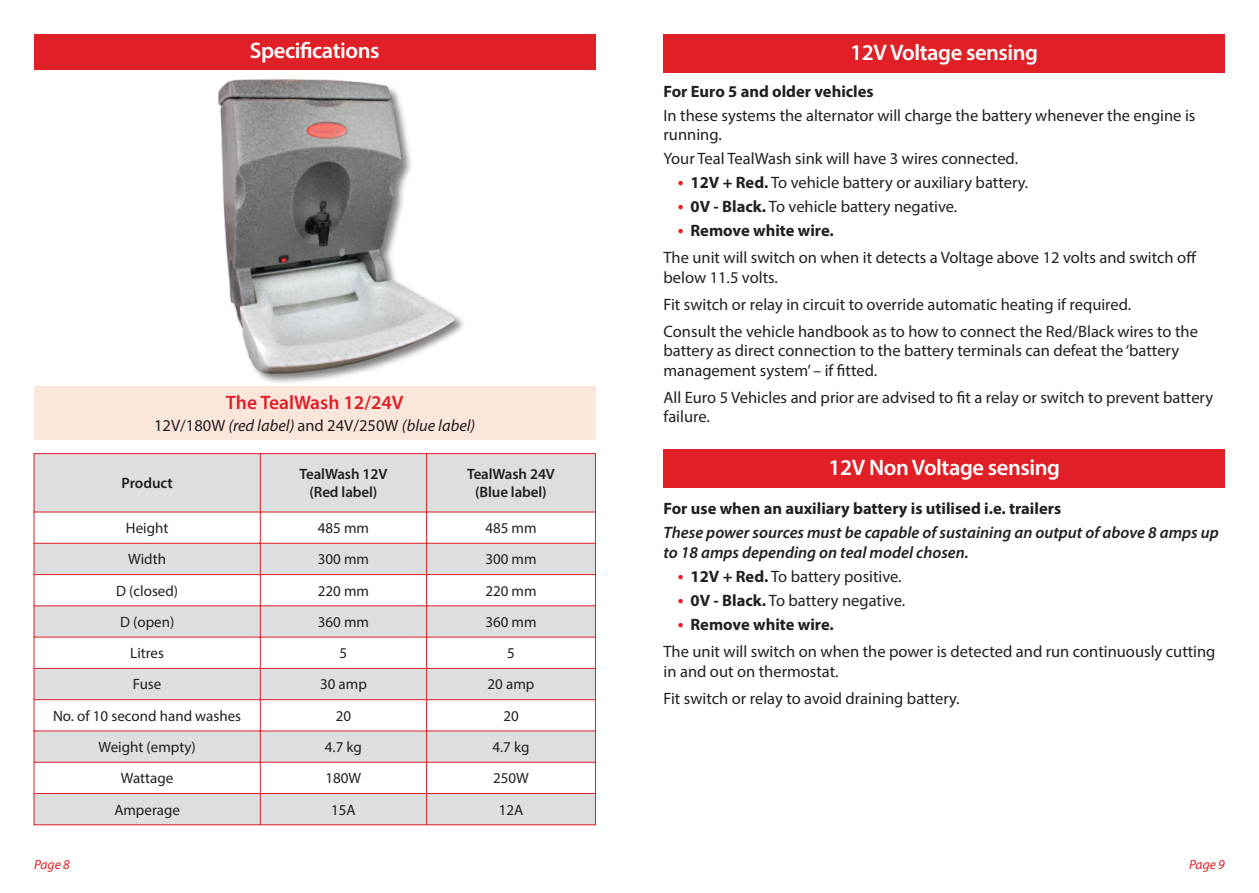
<style>
.page{position:relative;width:1259px;height:893px;background:#fff}
.page>*{position:absolute;margin:0;border:0;box-sizing:border-box;transform-origin:0 0}
.t1{font:600 22.5px "Myriad Pro";letter-spacing:-.02em;color:#fff}
.t2{font:600 19.5px "Myriad Pro";color:#e01f26}
.t3{font:16.5px/27px "Myriad Pro";color:#231f20}
.t4{font:italic 600 16.5px/19.5px "Myriad Pro";color:#231f20}
.t5{font:700 16.5px "Myriad Pro";color:#231f20}
.t6{font:italic 16.5px "Myriad Pro";color:#231f20}
.t7{font:15px "Myriad Pro";color:#231f20}
.t8{font:600 15px/18px "Myriad Pro";letter-spacing:-.005em;color:#231f20;text-align:center}
.t9{font:italic 13.5px "Myriad Pro";color:#e11f26}
.s1{font-weight:600;font-size:18.75px;color:#e01f26}
.s2{font-weight:700}
.s3{font-style:normal}
</style>
<div class="page">
<div style="left:34px;top:386px;width:561px;height:54px;background:#fbe6dc"></div>
<div style="left:35px;top:454px;width:560px;height:58px;background:#dddee0"></div>
<svg style="left:35px;top:513px;width:560px;height:280px"></svg>
<div style="left:34px;top:793px;width:561px;height:32px;background:#dddee0"></div>
<hr style="left:34px;top:453px;width:1px;height:372px;background:#e01f26">
<hr style="left:595px;top:453px;width:1px;height:372px;background:#e01f26">
<hr style="left:260px;top:454px;width:1px;height:371px;background:#e01f26">
<hr style="left:426px;top:454px;width:1px;height:371px;background:#e01f26">
<hr style="left:34px;top:453px;width:561px;height:1px;background:#e01f26">
<hr style="left:34px;top:512px;width:561px;height:1px;background:#e01f26">
<hr style="left:34px;top:543px;width:561px;height:1px;background:#e01f26">
<hr style="left:34px;top:574px;width:561px;height:1px;background:#e01f26">
<hr style="left:34px;top:605px;width:561px;height:1px;background:#e01f26">
<hr style="left:34px;top:637px;width:561px;height:1px;background:#e01f26">
<hr style="left:34px;top:668px;width:561px;height:1px;background:#e01f26">
<hr style="left:34px;top:699px;width:561px;height:1px;background:#e01f26">
<hr style="left:34px;top:730px;width:561px;height:1px;background:#e01f26">
<hr style="left:34px;top:762px;width:561px;height:1px;background:#e01f26">
<hr style="left:34px;top:793px;width:561px;height:1px;background:#e01f26">
<hr style="left:34px;top:824px;width:561px;height:1px;background:#e01f26">
<div style="left:34px;top:34px;width:561px;height:36px;background:#e01f26"></div>
<div style="left:663px;top:34px;width:562px;height:38px;background:#e01f26"></div>
<div style="left:663px;top:450px;width:562px;height:38px;background:#e01f26"></div>
<img style="left:218px;top:79px;width:246px;height:304px">
<img style="left:219px;top:80px;width:235px;height:293px">
<h1 class="t1" style="left:250px;top:42px;width:131px">Specifications</h1>
<h1 class="t1" style="left:850px;top:43px;width:189px">12V Voltage sensing</h1>
<p class="t5" style="left:663px;top:84px;width:212px">For Euro 5 and older vehicles</p>
<p class="t3" style="left:663px;top:107px;width:533px;line-height:19.5px">In these systems the alternator will charge the battery whenever the engine is running.</p>
<p class="t3" style="left:663px;top:146px;width:356px">Your Teal TealWash sink will have 3 wires connected.</p>
<p class="t3" style="left:678px;top:170px;width:352px"><span class="s1">•</span> <span class="s2">12V + Red.</span> To vehicle battery or auxiliary battery.</p>
<p class="t3" style="left:678px;top:194px;width:281px"><span class="s1">•</span> <span class="s2">0V - Black.</span> To vehicle battery negative.</p>
<p class="t3" style="left:663px;top:218px;width:534px;text-indent:14px"><span class="s1">•</span> <span class="s2">Remove white wire.<br></span>The unit will switch on when it detects a Voltage above 12 volts and switch off</p>
<p class="t3" style="left:663px;top:265px;width:536px">below 11.5 volts.<br>Fit switch or relay in circuit to override automatic heating if required.<br>Consult the vehicle handbook as to how to connect the Red/Black wires to the</p>
<p class="t3" style="left:663px;top:342px;width:517px;line-height:19.5px">battery as direct connection to the battery terminals can defeat the ‘battery management system’ – if fitted.</p>
<p class="t3" style="left:663px;top:389px;width:551px;line-height:19.5px">All Euro 5 Vehicles and prior are advised to fit a relay or switch to prevent battery failure.</p>
<h1 class="t1" style="left:828px;top:458px;width:233px">12V Non Voltage sensing</h1>
<p class="t5" style="left:663px;top:502px;width:399px">For use when an auxiliary battery is utilised i.e. trailers</p>
<p class="t4" style="left:663px;top:525px;width:557px">These power sources must be capable of sustaining an output of above 8 amps up to 18 amps depending on teal model chosen.</p>
<p class="t3" style="left:678px;top:564px;width:225px"><span class="s1">•</span> <span class="s2">12V + Red.</span> To battery positive.</p>
<p class="t3" style="left:678px;top:588px;width:229px"><span class="s1">•</span> <span class="s2">0V - Black.</span> To battery negative.</p>
<p class="t3" style="left:663px;top:612px;width:553px;text-indent:14px"><span class="s1">•</span> <span class="s2">Remove white wire.<br></span>The unit will switch on when the power is detected and run continuously cutting</p>
<p class="t3" style="left:663px;top:659px;width:298px">in and out on thermostat.<br>Fit switch or relay to avoid draining battery.</p>
<p class="t2" style="left:226px;top:394px;width:179px">The TealWash 12/24V</p>
<p class="t6" style="left:154px;top:419px;width:323px"><span class="s3">12V/180W</span> (red label) <span class="s3">and 24V/250W</span> (blue label)</p>
<p class="t8" style="left:121px;top:475px;width:53px">Product</p>
<p class="t8" style="left:299px;top:466px;width:89px">TealWash 12V (Red label)</p>
<p class="t8" style="left:467px;top:466px;width:89px">TealWash 24V (Blue label)</p>
<p class="t7" style="left:126px;top:522px;width:44px">Height</p>
<p class="t7" style="left:318px;top:522px;width:53px">485 mm</p>
<p class="t7" style="left:485px;top:522px;width:53px">485 mm</p>
<p class="t7" style="left:128px;top:553px;width:39px">Width</p>
<p class="t7" style="left:318px;top:553px;width:53px">300 mm</p>
<p class="t7" style="left:485px;top:553px;width:53px">300 mm</p>
<p class="t7" style="left:116px;top:584px;width:64px">D (closed)</p>
<p class="t7" style="left:318px;top:584px;width:53px">220 mm</p>
<p class="t7" style="left:485px;top:584px;width:53px">220 mm</p>
<p class="t7" style="left:120px;top:616px;width:56px">D (open)</p>
<p class="t7" style="left:318px;top:616px;width:53px">360 mm</p>
<p class="t7" style="left:485px;top:616px;width:53px">360 mm</p>
<p class="t7" style="left:130px;top:647px;width:35px">Litres</p>
<p class="t7" style="left:339px;top:647px;width:9px">5</p>
<p class="t7" style="left:507px;top:647px;width:9px">5</p>
<p class="t7" style="left:133px;top:678px;width:30px">Fuse</p>
<p class="t7" style="left:320px;top:678px;width:48px">30 amp</p>
<p class="t7" style="left:487px;top:678px;width:48px">20 amp</p>
<p class="t7" style="left:53px;top:709px;width:190px">No. of 10 second hand washes</p>
<p class="t7" style="left:336px;top:709px;width:17px">20</p>
<p class="t7" style="left:503px;top:709px;width:17px">20</p>
<p class="t7" style="left:98px;top:741px;width:99px">Weight (empty)</p>
<p class="t7" style="left:325px;top:741px;width:39px">4.7 kg</p>
<p class="t7" style="left:492px;top:741px;width:39px">4.7 kg</p>
<p class="t7" style="left:121px;top:772px;width:54px">Wattage</p>
<p class="t7" style="left:325px;top:772px;width:37px">180W</p>
<p class="t7" style="left:493px;top:772px;width:37px">250W</p>
<p class="t7" style="left:114px;top:803px;width:67px">Amperage</p>
<p class="t7" style="left:331px;top:803px;width:26px">15A</p>
<p class="t7" style="left:499px;top:803px;width:26px">12A</p>
<p class="t9" style="left:34px;top:858px;width:37px">Page 8</p>
<p class="t9" style="left:1189px;top:858px;width:37px">Page 9</p>
</div>
